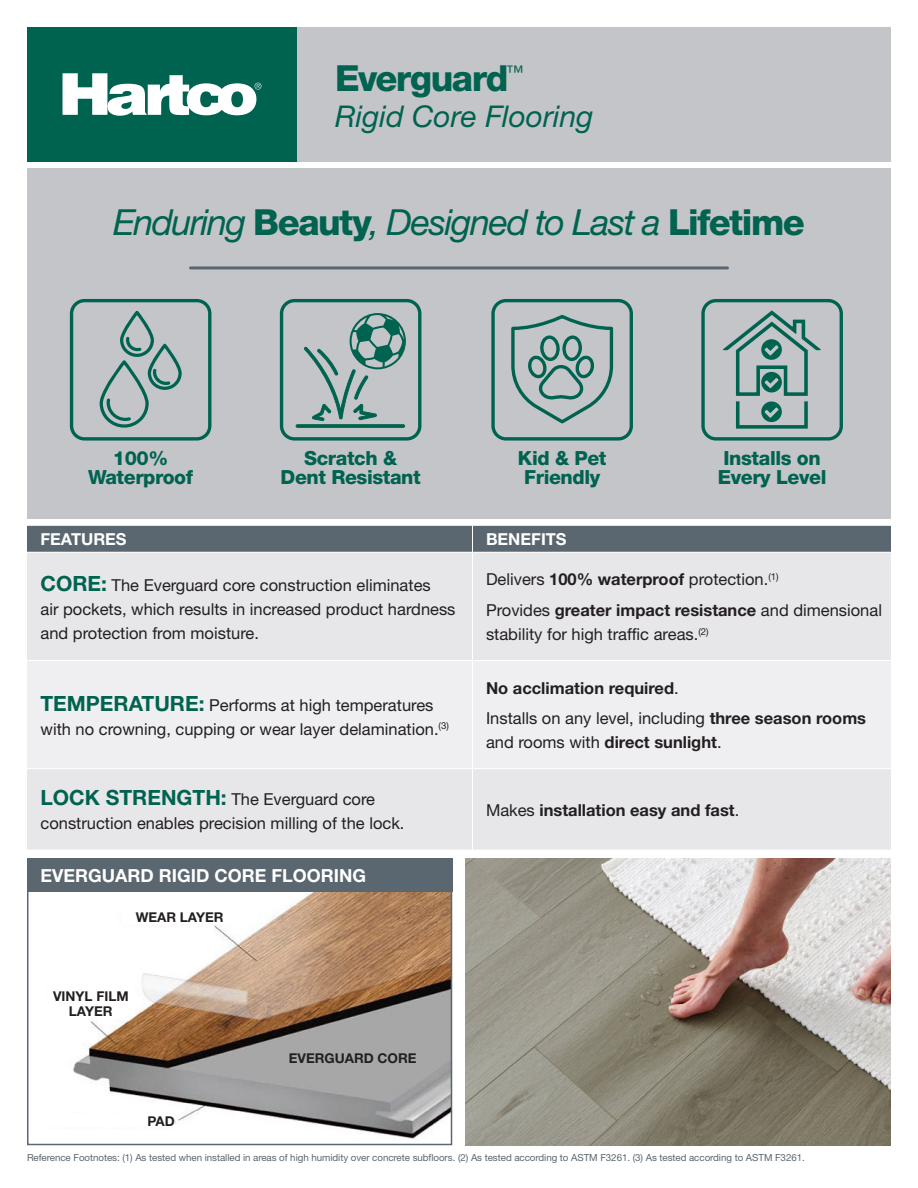
<style>
.page{position:relative;width:918px;height:1188px;background:#fff}
.page>*{position:absolute;margin:0;border:0;box-sizing:border-box;transform-origin:0 0}
.Section_open_HD{font:italic 36px "Helvetica Neue";letter-spacing:-.04em;color:#006350}
.t1{font:800 36px "Helvetica Neue";letter-spacing:-.04em;color:#006350}
.t2{font:italic 30px "Helvetica Neue";color:#006350}
.t3{font:800 19.5px/19.5px "Helvetica Neue";letter-spacing:-.02em;color:#006350;text-align:center}
.t4{font:700 18px "Helvetica Neue";color:#fff}
.t5{font:16.5px/24px "Helvetica Neue";color:#231f20}
.t6{font:700 16.5px "Helvetica Neue";color:#231f20}
.t7{font:700 16.5px "Helvetica Neue";color:#fff}
.t8{font:700 13.5px/15px "Helvetica Neue";color:#231f20;text-align:center}
.t9{font:9.75px "Helvetica Neue";letter-spacing:-.005em;color:#5a6670}
.s1{font-weight:800;font-style:normal}
.s2{font-weight:700;font-size:21px;color:#006350}
.s3{font-weight:700}
.s4{font-weight:400}
</style>
<div class="page">
<div style="left:27px;top:168px;width:864px;height:351px;background:#c4c5c9"></div>
<div style="left:70px;top:299px;width:141px;height:142px;border:3px solid #006350;border-radius:13px"></div>
<svg style="left:100px;top:311px;width:82px;height:117px"></svg>
<div style="left:280px;top:299px;width:141px;height:142px;border:3px solid #006350;border-radius:13px"></div>
<div style="left:296px;top:424px;width:109px;height:4px;border:1px solid #006350"></div>
<svg style="left:304px;top:313px;width:102px;height:109px"></svg>
<div style="left:701px;top:299px;width:142px;height:142px;border:3px solid #006350;border-radius:13px"></div>
<svg style="left:723px;top:310px;width:98px;height:119px"></svg>
<div style="left:491px;top:299px;width:142px;height:142px;border:3px solid #006350;border-radius:13px"></div>
<svg style="left:511px;top:315px;width:103px;height:109px"></svg>
<hr style="left:190px;top:266px;width:538px;height:3px;background:#5a6670">
<img style="left:73px;top:892px;width:376px;height:247px">
<div style="left:27px;top:865px;width:425px;height:280px;border:2px solid #5a6670"></div>
<div style="left:40px;top:1114px;width:135px;height:13px;background:#fff"></div>
<div style="left:47px;top:984px;width:88px;height:32px;background:#fff"></div>
<div style="left:122px;top:910px;width:115px;height:14px;background:#fff"></div>
<div style="left:27px;top:858px;width:425px;height:34px;background:#5a6670"></div>
<div style="left:275px;top:1041px;width:155px;height:34px;background:#a7a7a7"></div>
<div style="left:27px;top:553px;width:864px;height:297px;background:#e7e6e9"></div>
<div style="left:27px;top:661px;width:864px;height:107px;background:#efeef0"></div>
<div style="left:27px;top:526px;width:864px;height:26px;background:#5a6670"></div>
<hr style="left:472px;top:553px;width:1px;height:107px;background:#fff">
<hr style="left:27px;top:660px;width:445px;height:1px;background:#fff">
<hr style="left:472px;top:660px;width:419px;height:1px;background:#fff">
<hr style="left:472px;top:661px;width:1px;height:107px;background:#fff">
<hr style="left:27px;top:768px;width:445px;height:1px;background:#fff">
<hr style="left:472px;top:768px;width:419px;height:1px;background:#fff">
<hr style="left:472px;top:769px;width:1px;height:81px;background:#fff">
<div style="left:295px;top:27px;width:596px;height:135px;background:#c4c5c9"></div>
<div style="left:27px;top:27px;width:270px;height:135px;background:#006350"></div>
<svg style="left:63px;top:73px;width:198px;height:43px"></svg>
<img style="left:466px;top:858px;width:425px;height:287px">
<p class="t1" style="left:335px;top:56px;width:190px">Everguard<sup>™</sup></p>
<p class="t2" style="left:335px;top:98px;width:260px">Rigid Core Flooring</p>
<p class="Section_open_HD" style="left:113px;top:200px;width:693px">Enduring <span class="s1">Beauty</span>, Designed to Last a <span class="s1">Lifetime</span></p>
<p class="t3" style="left:88px;top:448px;width:106px">100%<br>Waterproof</p>
<p class="t3" style="left:281px;top:448px;width:142px">Scratch &amp;<br>Dent Resistant</p>
<p class="t3" style="left:518px;top:448px;width:90px">Kid &amp; Pet<br>Friendly</p>
<p class="t3" style="left:718px;top:448px;width:110px;text-align:left">Installs on<br>Every Level</p>
<p class="t7" style="left:40px;top:529px;width:88px">FEATURES</p>
<p class="t7" style="left:486px;top:529px;width:82px">BENEFITS</p>
<p class="t5" style="left:40px;top:572px;width:417px"><span class="s2">CORE:</span> The Everguard core construction eliminates<br>air pockets, which results in increased product hardness and protection from moisture.</p>
<p class="t5" style="left:486px;top:567px;width:294px">Delivers <span class="s3">100% waterproof</span> protection.<sup>(1)</sup></p>
<p class="t5" style="left:486px;top:598px;width:398px">Provides <span class="s3">greater impact resistance</span> and dimensional stability for high traffic areas.<sup>(2)</sup></p>
<p class="t5" style="left:41px;top:693px;width:410px"><span class="s2">TEMPERATURE:</span> Performs at high temperatures with no crowning, cupping or wear layer delamination.<sup>(3)</sup></p>
<p class="t5" style="left:41px;top:787px;width:365px"><span class="s2">LOCK STRENGTH:</span> The Everguard core construction enables precision milling of the lock.</p>
<p class="t4" style="left:40px;top:864px;width:327px">EVERGUARD RIGID CORE FLOORING</p>
<p class="t8" style="left:136px;top:910px;width:89px">WEAR LAYER</p>
<p class="t8" style="left:53px;top:989px;width:77px">VINYL FILM<br>LAYER</p>
<p class="t8" style="left:147px;top:1113px;width:29px">PAD</p>
<p class="t8" style="left:289px;top:1050px;width:129px">EVERGUARD CORE</p>
<p class="t6" style="left:486px;top:678px;width:194px">No acclimation required<span class="s4">.</span></p>
<p class="t5" style="left:486px;top:706px;width:382px">Installs on any level, including <span class="s3">three season rooms </span>and rooms with <span class="s3">direct sunlight</span>.</p>
<p class="t6" style="left:486px;top:800px;width:255px"><span class="s4">Makes</span> installation easy and fast<span class="s4">.</span></p>
<p class="t9" style="left:27px;top:1152px;width:779px">Reference Footnotes: (1) As tested when installed in areas of high humidity over concrete subfloors. (2) As tested according to ASTM F3261. (3) As tested according to ASTM F3261.</p>
</div>
